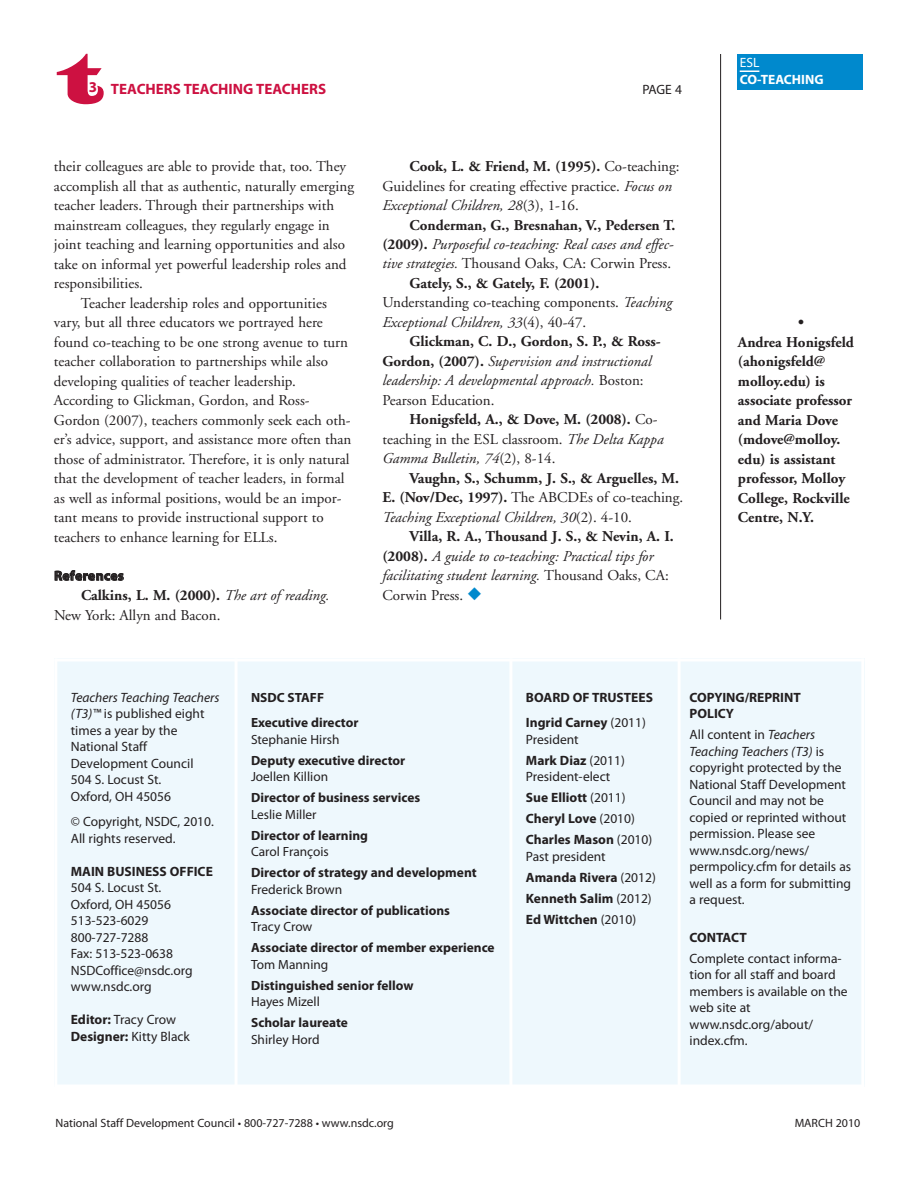
<style>
.page{position:relative;width:918px;height:1188px;background:#fff}
.page>*{position:absolute;margin:0;border:0;box-sizing:border-box;transform-origin:0 0}
.t1{font:72px "Latin Wide";color:#cd1141}
.t2{font:15px/19.5px "Adobe Garamond";color:#231f20}
.t3{font:700 15px/19.5px "Adobe Garamond";color:#231f20}
.t4{font:italic 15px "Adobe Garamond";color:#231f20}
.t5{font:700 15px "Myriad Pro";color:#cd1141}
.t6{font:13.5px/16.5px "Myriad Pro";color:#231f20}
.t7{font:700 13.5px/21px "Myriad Pro";color:#231f20}
.t8{font:700 13.5px "Myriad Pro";color:#fff}
.t9{font:700 13.5px "Myriad Pro";letter-spacing:.03em;color:#231f20}
.t10{font:13.5px "Myriad Pro";color:#fff}
.t11{font:700 13.35px/25.5px "Myriad Pro";color:#231f20}
.t12{font:13.35px "Myriad Pro";color:#231f20}
.t13{font:12px "Myriad Pro";color:#231f20}
.s1{font-weight:700}
.s2{font-style:italic}
.s3{font-weight:700;font-style:normal}
.s4{font-style:normal}
.s5{font-weight:400}
.s6{color:#0089cd}
</style>
<div class="page">
<hr style="left:720px;top:54px;width:1px;height:566px;background:#231f20">
<div style="left:737px;top:54px;width:126px;height:36px;background:#0089cd"></div>
<svg style="left:740px;top:70px;width:19px;height:2px"></svg>
<div style="left:54px;top:658px;width:182px;height:430px;background:#eef8fd"></div>
<div style="left:236px;top:658px;width:275px;height:430px;background:#eef8fd"></div>
<div style="left:511px;top:658px;width:168px;height:430px;background:#eef8fd"></div>
<div style="left:679px;top:658px;width:185px;height:430px;background:#eef8fd"></div>
<hr style="left:54px;top:658px;width:3px;height:430px;background:#fff">
<hr style="left:235px;top:658px;width:3px;height:430px;background:#fff">
<hr style="left:509px;top:658px;width:3px;height:430px;background:#fff">
<hr style="left:678px;top:658px;width:3px;height:430px;background:#fff">
<hr style="left:861px;top:658px;width:3px;height:430px;background:#fff">
<hr style="left:54px;top:658px;width:810px;height:4px;background:#fff">
<hr style="left:54px;top:1084px;width:810px;height:4px;background:#fff">
<h1 class="t1" style="left:59px;top:36px;width:47px">t</h1>
<p class="t5" style="left:89px;top:83px;width:239px">3 TEACHERS TEACHING TEACHERS</p>
<p class="t6" style="left:642px;top:82px;width:41px">PAGE 4</p>
<p class="t2" style="left:54px;top:158px;width:294px">their colleagues are able to provide that, too. They</p>
<p class="t2" style="left:54px;top:177px;width:302px">accomplish all that as authentic, naturally emerging</p>
<p class="t2" style="left:54px;top:197px;width:282px">teacher leaders. Through their partnerships with</p>
<p class="t2" style="left:54px;top:216px;width:277px">mainstream colleagues, they regularly engage in</p>
<p class="t2" style="left:54px;top:236px;width:293px">joint teaching and learning opportunities and also</p>
<p class="t2" style="left:54px;top:255px;width:294px">take on informal yet powerful leadership roles and</p>
<p class="t2" style="left:54px;top:275px;width:90px">responsibilities.</p>
<p class="t2" style="left:81px;top:294px;width:247px">Teacher leadership roles and opportunities</p>
<p class="t2" style="left:54px;top:314px;width:270px">vary, but all three educators we portrayed here</p>
<p class="t2" style="left:54px;top:333px;width:296px">found co-teaching to be one strong avenue to turn</p>
<p class="t2" style="left:54px;top:353px;width:276px">teacher collaboration to partnerships while also</p>
<p class="t2" style="left:54px;top:372px;width:244px">developing qualities of teacher leadership.</p>
<p class="t2" style="left:54px;top:392px;width:257px">According to Glickman, Gordon, and Ross-</p>
<p class="t2" style="left:54px;top:411px;width:298px">Gordon (2007), teachers commonly seek each oth-</p>
<p class="t2" style="left:54px;top:431px;width:299px">er’s advice, support, and assistance more often than</p>
<p class="t2" style="left:54px;top:450px;width:297px">those of administrator. Therefore, it is only natural</p>
<p class="t2" style="left:54px;top:470px;width:292px">that the development of teacher leaders, in formal</p>
<p class="t2" style="left:54px;top:489px;width:289px">as well as informal positions, would be an impor-</p>
<p class="t2" style="left:54px;top:509px;width:271px">tant means to provide instructional support to</p>
<p class="t2" style="left:54px;top:528px;width:225px">teachers to enhance learning for ELLs.</p>
<p class="t9" style="left:54px;top:571px;width:71px">References</p>
<p class="t2" style="left:54px;top:587px;width:277px;text-indent:27px"><span class="s1">Calkins, L. M. (2000).</span> <span class="s2">The art of reading.<br></span>New York: Allyn and Bacon.</p>
<p class="t2" style="left:383px;top:158px;width:299px;text-indent:27px"><span class="s1">Cook, L. &amp; Friend, M. (1995).</span> Co-teaching:<br>Guidelines for creating effective practice. <span class="s2">Focus on<br>Exceptional Children, 28</span>(3), 1-16.</p>
<p class="t3" style="left:410px;top:216px;width:267px">Conderman, G., Bresnahan, V., Pedersen T.</p>
<p class="t4" style="left:383px;top:238px;width:292px"><span class="s3">(2009).</span> Purposeful co-teaching: Real cases and effec-</p>
<p class="t2" style="left:383px;top:255px;width:290px"><span class="s2">tive strategies.</span> Thousand Oaks, CA: Corwin Press.</p>
<p class="t3" style="left:410px;top:275px;width:191px">Gately, S., &amp; Gately, F. (2001).</p>
<p class="t2" style="left:383px;top:294px;width:291px">Understanding co-teaching components. <span class="s2">Teaching</span></p>
<p class="t4" style="left:382px;top:316px;width:205px">Exceptional Children, 33<span class="s4">(4), 40-47.</span></p>
<p class="t3" style="left:410px;top:333px;width:253px">Glickman, C. D., Gordon, S. P., &amp; Ross-</p>
<p class="t4" style="left:382px;top:355px;width:270px"><span class="s3">Gordon, (2007).</span> Supervision and instructional</p>
<p class="t4" style="left:382px;top:375px;width:263px">leadership: A developmental approach. <span class="s4">Boston:</span></p>
<p class="t2" style="left:382px;top:392px;width:113px">Pearson Education.</p>
<p class="t3" style="left:410px;top:411px;width:250px">Honigsfeld, A., &amp; Dove, M. (2008). <span class="s5">Co-</span></p>
<p class="t2" style="left:382px;top:431px;width:283px">teaching in the ESL classroom. <span class="s2">The Delta Kappa</span></p>
<p class="t4" style="left:383px;top:453px;width:175px">Gamma Bulletin, 74<span class="s4">(2), 8-14.</span></p>
<p class="t3" style="left:410px;top:470px;width:271px">Vaughn, S., Schumm, J. S., &amp; Arguelles, M.</p>
<p class="t2" style="left:383px;top:489px;width:302px"><span class="s1">E. (Nov/Dec, 1997).</span> The ABCDEs of co-teaching.</p>
<p class="t4" style="left:383px;top:511px;width:251px">Teaching Exceptional Children, 30<span class="s4">(2). 4-10.</span></p>
<p class="t3" style="left:410px;top:528px;width:266px">Villa, R. A., Thousand J. S., &amp; Nevin, A. I.</p>
<p class="t4" style="left:383px;top:550px;width:273px"><span class="s3">(2008).</span> A guide to co-teaching: Practical tips for</p>
<p class="t4" style="left:383px;top:570px;width:288px">facilitating student learning. <span class="s4">Thousand Oaks, CA:</span></p>
<p class="t2" style="left:383px;top:587px;width:101px">Corwin Press. <span class="s6">◆</span></p>
<p class="t10" style="left:740px;top:58px;width:21px">ESL</p>
<p class="t8" style="left:740px;top:74px;width:85px">CO-TEACHING</p>
<p class="t3" style="left:738px;top:314px;width:118px;text-indent:60px">•<br>Andrea Honigsfeld (ahonigsfeld@ molloy.edu) is associate professor and Maria Dove (mdove@molloy. edu) is assistant professor, Molloy<br>College, Rockville<br>Centre, N.Y.</p>
<p class="t6" style="left:71px;top:690px;width:150px"><span class="s2">Teachers Teaching Teachers (T3)™</span> is published eight times a year by the<br>National Staff<br>Development Council<br>504 S. Locust St.<br>Oxford, OH 45056</p>
<p class="t6" style="left:71px;top:814px;width:145px">© Copyright, NSDC, 2010.<br>All rights reserved.</p>
<p class="t7" style="left:71px;top:862px;width:144px">MAIN BUSINESS OFFICE</p>
<p class="t6" style="left:71px;top:880px;width:123px">504 S. Locust St.<br>Oxford, OH 45056<br>513-523-6029<br>800-727-7288<br>Fax: 513-523-0638<br>NSDCoffice@nsdc.org www.nsdc.org</p>
<p class="t6" style="left:71px;top:1012px;width:121px"><span class="s1">Editor:</span> Tracy Crow<br><span class="s1">Designer:</span> Kitty Black</p>
<p class="t11" style="left:251px;top:685px;width:109px">NSDC STAFF<br>Executive director</p>
<p class="t12" style="left:251px;top:734px;width:90px">Stephanie Hirsh</p>
<p class="t11" style="left:251px;top:748px;width:156px">Deputy executive director</p>
<p class="t12" style="left:251px;top:772px;width:79px">Joellen Killion</p>
<p class="t11" style="left:251px;top:786px;width:171px">Director of business services</p>
<p class="t12" style="left:251px;top:809px;width:67px">Leslie Miller</p>
<p class="t11" style="left:251px;top:823px;width:118px">Director of learning</p>
<p class="t12" style="left:251px;top:847px;width:79px">Carol François</p>
<p class="t7" style="left:251px;top:863px;width:227px">Director of strategy and development</p>
<p class="t6" style="left:251px;top:882px;width:93px">Frederick Brown</p>
<p class="t11" style="left:251px;top:898px;width:201px">Associate director of publications</p>
<p class="t12" style="left:251px;top:922px;width:63px">Tracy Crow</p>
<p class="t11" style="left:251px;top:936px;width:245px">Associate director of member experience</p>
<p class="t12" style="left:251px;top:959px;width:79px">Tom Manning</p>
<p class="t11" style="left:251px;top:973px;width:164px">Distinguished senior fellow</p>
<p class="t12" style="left:251px;top:997px;width:70px">Hayes Mizell</p>
<p class="t11" style="left:251px;top:1011px;width:98px">Scholar laureate</p>
<p class="t12" style="left:251px;top:1034px;width:70px">Shirley Hord</p>
<p class="t7" style="left:526px;top:685px;width:129px;line-height:25.5px">BOARD OF TRUSTEES<br>Ingrid Carney <span class="s5">(2011)</span></p>
<p class="t6" style="left:526px;top:730px;width:100px;line-height:21px">President<br><span class="s1">Mark Diaz</span> (2011)</p>
<p class="t6" style="left:526px;top:767px;width:128px;line-height:21px">President-elect<br><span class="s1">Sue Elliott</span> (2011)<br><span class="s1">Cheryl Love</span> (2010)<br><span class="s1">Charles Mason</span> (2010)</p>
<p class="t7" style="left:526px;top:847px;width:131px"><span class="s5">Past president<br></span>Amanda Rivera <span class="s5">(2012)<br></span>Kenneth Salim <span class="s5">(2012)<br></span>Ed Wittchen <span class="s5">(2010)</span></p>
<p class="t7" style="left:690px;top:690px;width:113px;line-height:16.5px">COPYING/REPRINT<br>POLICY</p>
<p class="t6" style="left:690px;top:727px;width:163px">All content in <span class="s2">Teachers<br>Teaching Teachers (T3)</span> is copyright protected by the<br>National Staff Development<br>Council and may not be copied or reprinted without permission. Please see www.nsdc.org/news/ permpolicy.cfm for details as well as a form for submitting a request.</p>
<p class="t7" style="left:690px;top:928px;width:59px">CONTACT</p>
<p class="t6" style="left:690px;top:951px;width:160px">Complete contact informa&shy;tion for all staff and board members is available on the web site at www.nsdc.org/about/ index.cfm.</p>
<p class="t13" style="left:55px;top:1118px;width:340px">National Staff Development Council • 800-727-7288 • www.nsdc.org</p>
<p class="t13" style="left:795px;top:1118px;width:67px">MARCH 2010</p>
</div>
